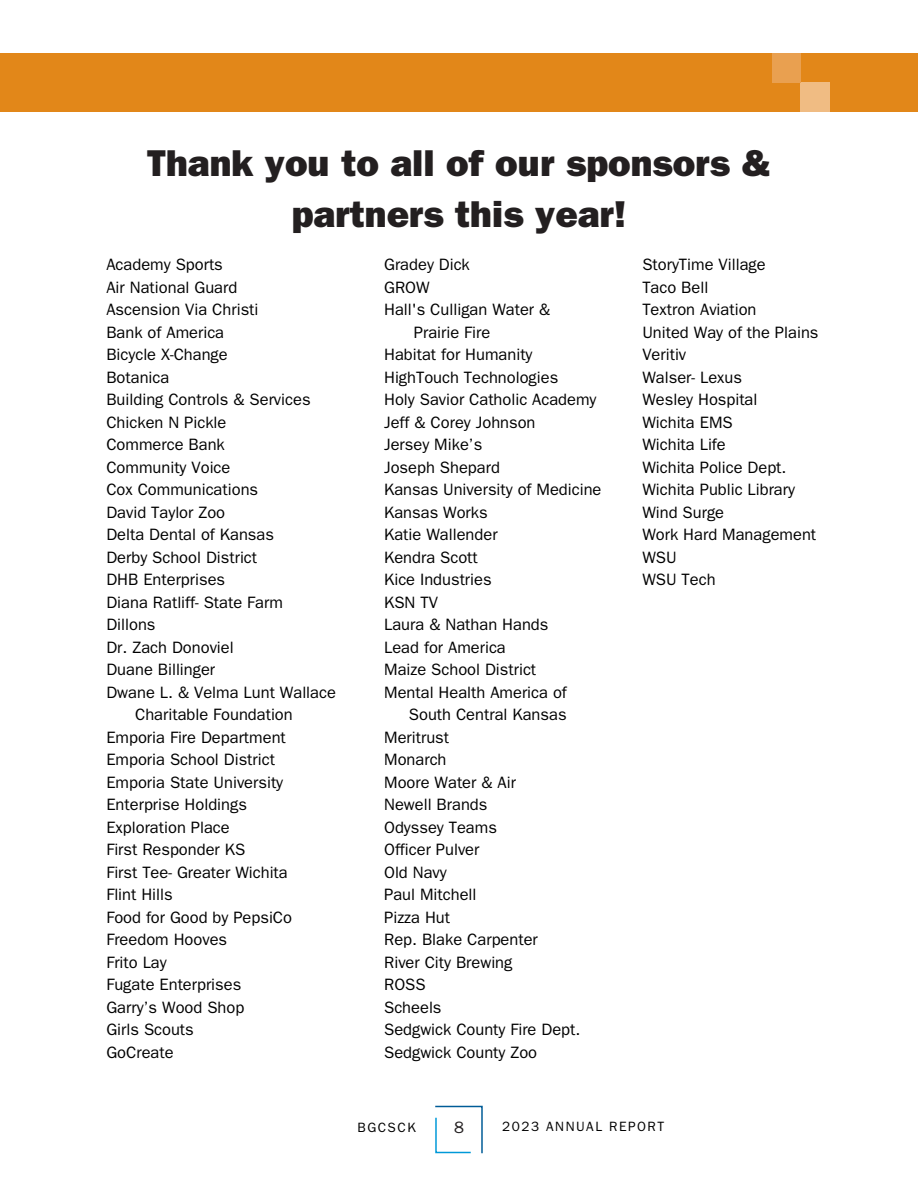
<style>
.page{position:relative;width:918px;height:1188px;background:#fff}
.page>*{position:absolute;margin:0;border:0;box-sizing:border-box;transform-origin:0 0}
.t1{font:37.5px/51.8px "ITC Franklin Gothic Std Hvy";color:#231f20;text-align:center}
.t2{font:16.5px/22.5px "ITC Franklin Gothic Std";color:#000}
.t3{font:16.5px "ITC Franklin Gothic Std";color:#231f20}
.t4{font:13.5px "ITC Franklin Gothic Std";letter-spacing:.11em;color:#000}
.s1{color:#fff}
</style>
<div class="page">
<svg style="left:435px;top:1106px;width:48px;height:47px"></svg>
<div style="left:0;top:54px;width:918px;height:57px;background:#e28719"></div>
<div style="left:801px;top:83px;width:28px;height:28px;background:#f0bc83"></div>
<div style="left:772px;top:54px;width:29px;height:29px;background:#e9a050"></div>
<h1 class="t1" style="left:147px;top:143px;width:625px">Thank you to all of our sponsors &amp; partners this year!</h1>
<p class="t2" style="left:106px;top:256px;width:118px">Academy Sports</p>
<p class="t2" style="left:106px;top:279px;width:132px">Air National Guard</p>
<p class="t2" style="left:106px;top:301px;width:154px">Ascension Via Christi</p>
<p class="t2" style="left:106px;top:324px;width:119px">Bank of America</p>
<p class="t2" style="left:106px;top:346px;width:123px">Bicycle X-Change</p>
<p class="t2" style="left:106px;top:369px;width:65px">Botanica</p>
<p class="t2" style="left:106px;top:391px;width:206px">Building Controls &amp; Services</p>
<p class="t2" style="left:106px;top:414px;width:122px">Chicken N Pickle</p>
<p class="t2" style="left:106px;top:436px;width:120px">Commerce Bank</p>
<p class="t2" style="left:106px;top:459px;width:126px">Community Voice</p>
<p class="t2" style="left:106px;top:481px;width:153px">Cox Communications</p>
<p class="t2" style="left:106px;top:504px;width:120px">David Taylor Zoo</p>
<p class="t2" style="left:106px;top:526px;width:169px">Delta Dental of Kansas</p>
<p class="t2" style="left:106px;top:549px;width:152px">Derby School District</p>
<p class="t2" style="left:106px;top:571px;width:120px">DHB Enterprises</p>
<p class="t2" style="left:106px;top:594px;width:178px">Diana Ratliff- State Farm</p>
<p class="t2" style="left:106px;top:616px;width:51px">Dillons</p>
<p class="t2" style="left:106px;top:639px;width:129px">Dr. Zach Donoviel</p>
<p class="t2" style="left:106px;top:661px;width:110px">Duane Billinger</p>
<p class="t2" style="left:106px;top:684px;width:240px">Dwane L. &amp; Velma Lunt Wallace <span class="s1">j h</span> Charitable Foundation</p>
<p class="t2" style="left:106px;top:729px;width:181px">Emporia Fire Department</p>
<p class="t2" style="left:106px;top:751px;width:170px">Emporia School District</p>
<p class="t2" style="left:106px;top:774px;width:178px">Emporia State University</p>
<p class="t2" style="left:106px;top:796px;width:142px">Enterprise Holdings</p>
<p class="t2" style="left:106px;top:819px;width:125px">Exploration Place</p>
<p class="t2" style="left:106px;top:841px;width:140px">First Responder KS</p>
<p class="t2" style="left:106px;top:864px;width:183px">First Tee- Greater Wichita</p>
<p class="t2" style="left:106px;top:886px;width:68px">Flint Hills</p>
<p class="t2" style="left:106px;top:909px;width:187px">Food for Good by PepsiCo</p>
<p class="t2" style="left:106px;top:931px;width:122px">Freedom Hooves</p>
<p class="t2" style="left:106px;top:954px;width:62px">Frito Lay</p>
<p class="t2" style="left:106px;top:976px;width:136px">Fugate Enterprises</p>
<p class="t2" style="left:106px;top:999px;width:139px">Garry’s Wood Shop</p>
<p class="t2" style="left:106px;top:1021px;width:89px">Girls Scouts</p>
<p class="t2" style="left:106px;top:1044px;width:69px">GoCreate</p>
<p class="t2" style="left:384px;top:256px;width:87px">Gradey Dick</p>
<p class="t2" style="left:384px;top:279px;width:47px">GROW</p>
<p class="t2" style="left:384px;top:301px;width:168px">Hall's Culligan Water &amp;</p>
<p class="t2" style="left:414px;top:324px;width:78px">Prairie Fire</p>
<p class="t2" style="left:384px;top:346px;width:150px">Habitat for Humanity</p>
<p class="t2" style="left:384px;top:369px;width:176px">HighTouch Technologies</p>
<p class="t2" style="left:384px;top:391px;width:214px">Holy Savior Catholic Academy</p>
<p class="t2" style="left:384px;top:414px;width:153px">Jeff &amp; Corey Johnson</p>
<p class="t2" style="left:384px;top:436px;width:100px">Jersey Mike’s</p>
<p class="t2" style="left:384px;top:459px;width:117px">Joseph Shepard</p>
<p class="t2" style="left:384px;top:481px;width:219px">Kansas University of Medicine</p>
<p class="t2" style="left:384px;top:504px;width:105px">Kansas Works</p>
<p class="t2" style="left:384px;top:526px;width:115px">Katie Wallender</p>
<p class="t2" style="left:384px;top:549px;width:95px">Kendra Scott</p>
<p class="t2" style="left:384px;top:571px;width:109px">Kice Industries</p>
<p class="t2" style="left:384px;top:594px;width:55px">KSN TV</p>
<p class="t2" style="left:384px;top:616px;width:166px">Laura &amp; Nathan Hands</p>
<p class="t2" style="left:384px;top:639px;width:123px">Lead for America</p>
<p class="t2" style="left:384px;top:661px;width:154px">Maize School District</p>
<p class="t2" style="left:384px;top:684px;width:184px">Mental Health America of <span class="s1">f</span> South Central Kansas</p>
<p class="t2" style="left:384px;top:729px;width:66px">Meritrust</p>
<p class="t2" style="left:384px;top:751px;width:64px">Monarch</p>
<p class="t2" style="left:384px;top:774px;width:133px">Moore Water &amp; Air</p>
<p class="t2" style="left:384px;top:796px;width:105px">Newell Brands</p>
<p class="t2" style="left:384px;top:819px;width:114px">Odyssey Teams</p>
<p class="t2" style="left:384px;top:841px;width:97px">Officer Pulver</p>
<p class="t2" style="left:384px;top:864px;width:64px">Old Navy</p>
<p class="t2" style="left:384px;top:886px;width:94px">Paul Mitchell</p>
<p class="t2" style="left:384px;top:909px;width:67px">Pizza Hut</p>
<p class="t2" style="left:384px;top:931px;width:155px">Rep. Blake Carpenter</p>
<p class="t2" style="left:384px;top:954px;width:130px">River City Brewing</p>
<p class="t2" style="left:384px;top:976px;width:43px">ROSS</p>
<p class="t2" style="left:384px;top:999px;width:59px">Scheels</p>
<p class="t2" style="left:384px;top:1021px;width:198px">Sedgwick County Fire Dept.</p>
<p class="t2" style="left:384px;top:1044px;width:155px">Sedgwick County Zoo</p>
<p class="t2" style="left:642px;top:256px;width:125px">StoryTime Village</p>
<p class="t2" style="left:642px;top:279px;width:67px">Taco Bell</p>
<p class="t2" style="left:642px;top:301px;width:116px">Textron Aviation</p>
<p class="t2" style="left:642px;top:324px;width:178px">United Way of the Plains</p>
<p class="t2" style="left:642px;top:346px;width:45px">Veritiv</p>
<p class="t2" style="left:642px;top:369px;width:101px">Walser- Lexus</p>
<p class="t2" style="left:642px;top:391px;width:117px">Wesley Hospital</p>
<p class="t2" style="left:642px;top:414px;width:92px">Wichita EMS</p>
<p class="t2" style="left:642px;top:436px;width:85px">Wichita Life</p>
<p class="t2" style="left:642px;top:459px;width:146px">Wichita Police Dept.</p>
<p class="t2" style="left:642px;top:481px;width:154px">Wichita Public Library</p>
<p class="t2" style="left:642px;top:504px;width:83px">Wind Surge</p>
<p class="t2" style="left:642px;top:526px;width:175px">Work Hard Management</p>
<p class="t2" style="left:642px;top:549px;width:36px">WSU</p>
<p class="t2" style="left:642px;top:571px;width:75px">WSU Tech</p>
<p class="t4" style="left:357px;top:1122px;width:60px">BGCSCK</p>
<p class="t3" style="left:454px;top:1121px;width:11px">8</p>
<p class="t4" style="left:502px;top:1122px;width:164px">2023 ANNUAL REPORT</p>
</div>
